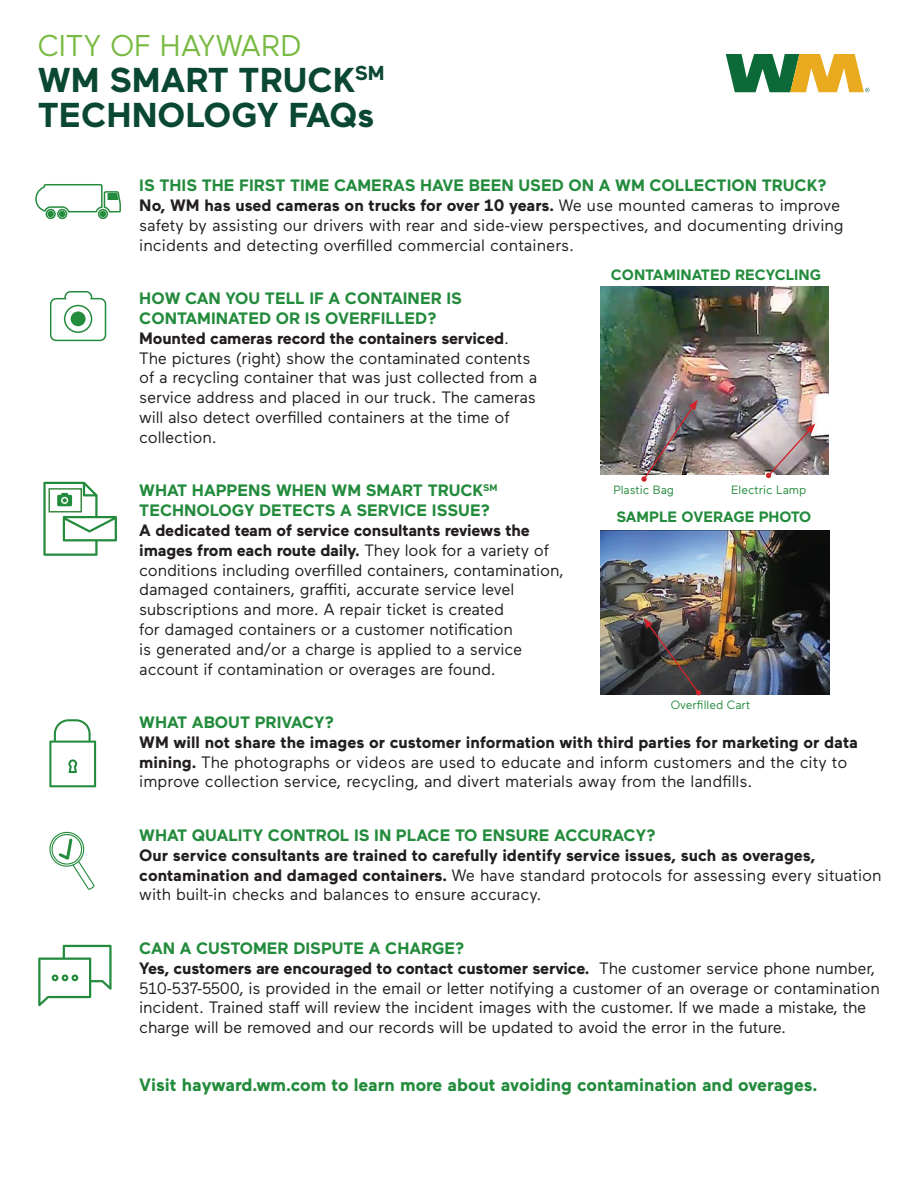
<style>
.page{position:relative;width:918px;height:1188px;background:#fff}
.page>*{position:absolute;margin:0;border:0;box-sizing:border-box;transform-origin:0 0}
.t1{font:700 34.5px/36px "Maax";color:#0a4831}
.t2{font:30px "Maax";color:#78ba42}
.t3{font:700 18px "Maax";color:#238b3c}
.t4{font:16.5px/19.8px "Maax";letter-spacing:-.01em;color:#231f20}
.t5{font:700 16.5px/19.8px "Maax";color:#231f20}
.t6{font:700 16.5px/19.8px "Maax";color:#238b3c}
.t7{font:700 15px "Maax";color:#238b3c}
.t8{font:12px "Maax";color:#238b3c}
.s1{font-weight:700;color:#238b3c}
.s2{font-weight:700}
.s3{font-weight:400}
</style>
<div class="page">
<img style="left:600px;top:286px;width:228px;height:189px">
<svg style="left:766px;top:423px;width:49px;height:55px;background:#b4a2a3"></svg>
<img style="left:641px;top:400px;width:57px;height:82px">
<svg style="left:726px;top:54px;width:143px;height:38px"></svg>
<svg style="left:49px;top:719px;width:47px;height:68px"></svg>
<svg style="left:49px;top:291px;width:58px;height:51px"></svg>
<svg style="left:65px;top:306px;width:27px;height:26px"></svg>
<div style="left:64px;top:305px;width:28px;height:28px;border:2px solid #238b3c;border-radius:50%"></div>
<div style="left:71px;top:311px;width:15px;height:15px;background:#238b3c;border-radius:50%"></div>
<svg style="left:35px;top:184px;width:86px;height:36px"></svg>
<svg style="left:49px;top:831px;width:46px;height:59px"></svg>
<svg style="left:38px;top:945px;width:74px;height:61px"></svg>
<svg style="left:43px;top:482px;width:74px;height:74px"></svg>
<img style="left:600px;top:530px;width:230px;height:165px">
<svg style="left:644px;top:618px;width:57px;height:77px;background:#4c4342"></svg>
<h2 class="t2" style="left:38px;top:26px;width:265px">CITY OF HAYWARD</h2>
<h1 class="t1" style="left:38px;top:60px;width:349px">WM SMART TRUCK<sup>SM<br></sup>TECHNOLOGY FAQs</h1>
<p class="t4" style="left:139px;top:175px;width:706px"><span class="s1">IS THIS THE FIRST TIME CAMERAS HAVE BEEN USED ON A WM COLLECTION TRUCK?<br></span><span class="s2">No, WM has used cameras on trucks for over 10 years.</span> We use mounted cameras to improve safety by assisting our drivers with rear and side-view perspectives, and documenting driving incidents and detecting overfilled commercial containers.</p>
<p class="t4" style="left:139px;top:288px;width:400px"><span class="s1">HOW CAN YOU TELL IF A CONTAINER IS CONTAMINATED OR IS OVERFILLED?<br></span><span class="s2">Mounted cameras record the containers serviced</span>.<br>The pictures (right) show the contaminated contents of a recycling container that was just collected from a service address and placed in our truck. The cameras will also detect overfilled containers at the time of collection.</p>
<p class="t7" style="left:611px;top:265px;width:212px">CONTAMINATED RECYCLING</p>
<p class="t6" style="left:139px;top:480px;width:360px">WHAT HAPPENS WHEN WM SMART TRUCK<sup>SM<br></sup>TECHNOLOGY DETECTS A SERVICE ISSUE?</p>
<p class="t4" style="left:139px;top:520px;width:426px"><span class="s2">A dedicated team of service consultants reviews the images from each route daily.</span> They look for a variety of conditions including overfilled containers, contamination, damaged containers, graffiti, accurate service level subscriptions and more. A repair ticket is created<br>for damaged containers or a customer notification<br>is generated and/or a charge is applied to a service account if contamination or overages are found.</p>
<p class="t6" style="left:139px;top:712px;width:196px">WHAT ABOUT PRIVACY?</p>
<p class="t4" style="left:139px;top:731px;width:720px"><span class="s2">WM will not share the images or customer information with third parties for marketing or data mining.</span> The photographs or videos are used to educate and inform customers and the city to improve collection service, recycling, and divert materials away from the landfills.</p>
<p class="t6" style="left:139px;top:825px;width:518px">WHAT QUALITY CONTROL IS IN PLACE TO ENSURE ACCURACY?</p>
<p class="t5" style="left:139px;top:844px;width:744px">Our service consultants are trained to carefully identify service issues, such as overages, contamination and damaged containers. <span class="s3">We have standard protocols for assessing every situation with built-in checks and balances to ensure accuracy.</span></p>
<p class="t4" style="left:139px;top:938px;width:742px"><span class="s1">CAN A CUSTOMER DISPUTE A CHARGE?<br></span><span class="s2">Yes, customers are encouraged to contact customer service.</span> The customer service phone number, 510-537-5500, is provided in the email or letter notifying a customer of an overage or contamination incident. Trained staff will review the incident images with the customer. If we made a mistake, the charge will be removed and our records will be updated to avoid the error in the future.</p>
<p class="t8" style="left:613px;top:482px;width:62px">Plastic Bag</p>
<p class="t8" style="left:731px;top:482px;width:77px">Electric Lamp</p>
<p class="t7" style="left:616px;top:507px;width:196px">SAMPLE OVERAGE PHOTO</p>
<p class="t8" style="left:671px;top:697px;width:81px">Overfilled Cart</p>
<p class="t3" style="left:139px;top:1073px;width:680px">Visit hayward.wm.com to learn more about avoiding contamination and overages.</p>
</div>
